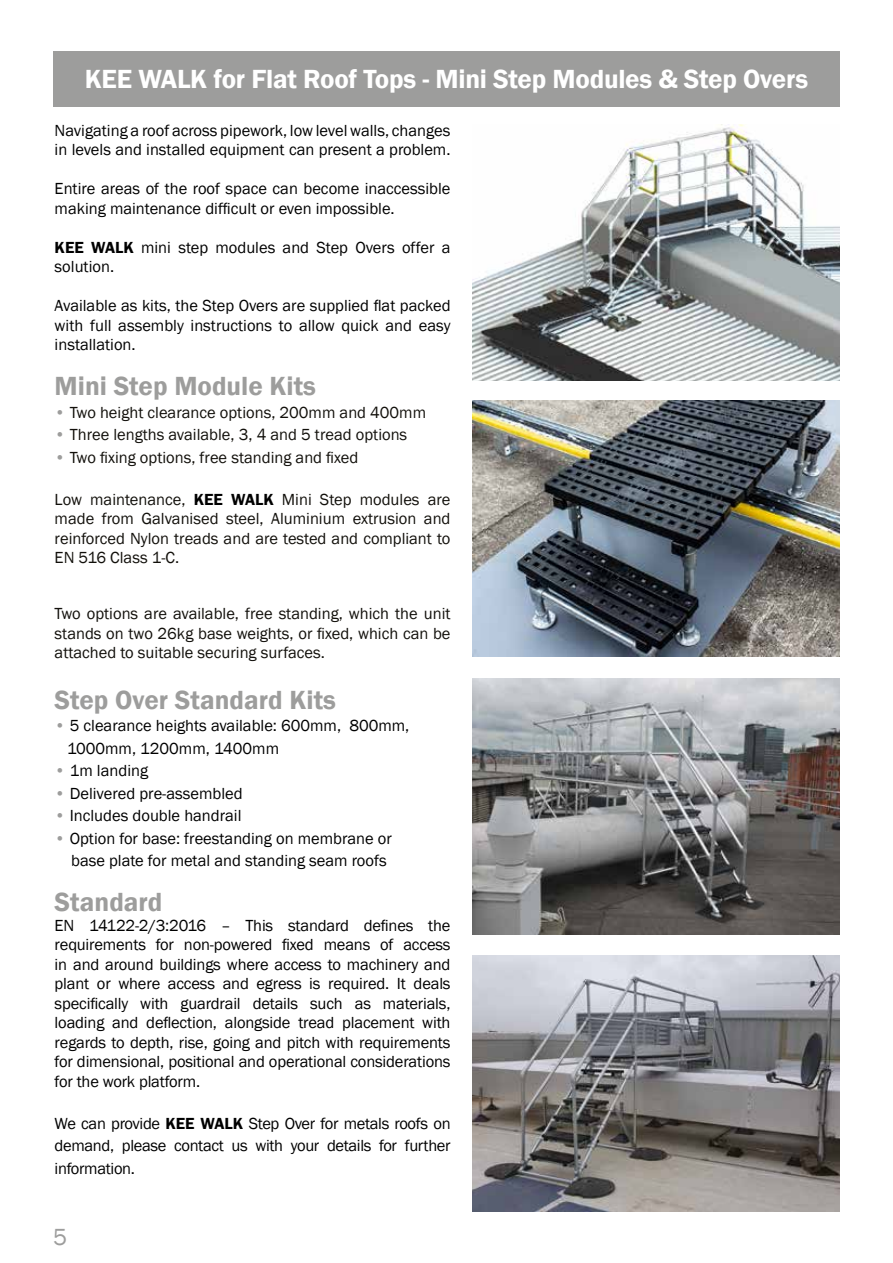
<style>
.page{position:relative;width:893px;height:1263px;background:#fff}
.page>*{position:absolute;margin:0;border:0;box-sizing:border-box;transform-origin:0 0}
.t1{font:600 27px "Franklin Gothic";letter-spacing:-.01em;color:#fff}
.t2{font:600 27px "Franklin Gothic";color:#9d9d9c}
.t3{font:24px "Franklin Gothic";color:#9d9d9c}
.t4{font:16.5px/19.5px "Franklin Gothic";color:#000}
.t5{font:16.5px/19.5px "Franklin Gothic";color:#12100b;text-align:justify}
.s1{font-weight:600}
.s2{color:#9d9d9c}
.s3{font-weight:600;color:#000}
</style>
<div class="page">
<div style="left:53px;top:51px;width:787px;height:55px;background:#9d9d9c"></div>
<img style="left:472px;top:124px;width:367px;height:257px">
<img style="left:472px;top:400px;width:367px;height:257px">
<img style="left:472px;top:678px;width:367px;height:257px">
<img style="left:472px;top:955px;width:367px;height:257px">
<h1 class="t1" style="left:85px;top:62px;width:725px">KEE WALK for Flat Roof Tops - Mini Step Modules &amp; Step Overs</h1>
<p class="t4" style="left:55px;top:121px;width:397px">Navigating a roof across pipework, low level walls, changes in levels and installed equipment can present a problem.</p>
<p class="t4" style="left:55px;top:179px;width:397px">Entire areas of the roof space can become inaccessible making maintenance difficult or even impossible.</p>
<p class="t4" style="left:55px;top:238px;width:397px"><span class="s1">KEE WALK</span> mini step modules and Step Overs offer a solution.</p>
<p class="t4" style="left:55px;top:296px;width:397px;text-align:justify">Available as kits, the Step Overs are supplied flat packed with full assembly instructions to allow quick and easy installation.</p>
<h1 class="t2" style="left:55px;top:369px;width:263px">Mini Step Module Kits</h1>
<p class="t5" style="left:55px;top:403px;width:373px"><span class="s2">•</span> Two height clearance options, 200mm and 400mm</p>
<p class="t5" style="left:55px;top:425px;width:354px"><span class="s2">•</span> Three lengths available, 3, 4 and 5 tread options</p>
<p class="t5" style="left:55px;top:448px;width:305px"><span class="s2">•</span> Two fixing options, free standing and fixed</p>
<p class="t5" style="left:55px;top:490px;width:397px">Low maintenance, <span class="s3">KEE WALK</span> Mini Step modules are made from Galvanised steel, Aluminium extrusion and reinforced Nylon treads and are tested and compliant to EN 516 Class 1-C.</p>
<p class="t5" style="left:55px;top:604px;width:397px">Two options are available, free standing, which the unit stands on two 26kg base weights, or fixed, which can be attached to suitable securing surfaces.</p>
<h1 class="t2" style="left:55px;top:683px;width:283px">Step Over Standard Kits</h1>
<p class="t4" style="left:67px;top:715px;width:344px;line-height:22.5px;text-indent:-12px"><span class="s2">•</span> 5 clearance heights available: 600mm, 800mm,<br>1000mm, 1200mm, 1400mm</p>
<p class="t4" style="left:55px;top:761px;width:95px"><span class="s2">•</span> 1m landing</p>
<p class="t4" style="left:55px;top:784px;width:189px"><span class="s2">•</span> Delivered pre-assembled</p>
<p class="t4" style="left:55px;top:806px;width:188px"><span class="s2">•</span> Includes double handrail</p>
<p class="t4" style="left:71px;top:827px;width:322px;line-height:22.5px;text-indent:-16px"><span class="s2">•</span> Option for base: freestanding on membrane or base plate for metal and standing seam roofs</p>
<h1 class="t2" style="left:55px;top:885px;width:109px">Standard</h1>
<p class="t4" style="left:55px;top:916px;width:397px;text-align:justify">EN 14122-2/3:2016 – This standard defines the requirements for non-powered fixed means of access in and around buildings where access to machinery and plant or where access and egress is required. It deals specifically with guardrail details such as materials, loading and deflection, alongside tread placement with regards to depth, rise, going and pitch with requirements for dimensional, positional and operational considerations for the work platform.</p>
<p class="t4" style="left:55px;top:1112px;width:397px;line-height:22.5px;text-align:justify">We can provide <span class="s1">KEE WALK</span> Step Over for metals roofs on demand, please contact us with your details for further information.</p>
<h2 class="t3" style="left:53px;top:1222px;width:16px">5</h2>
</div>
